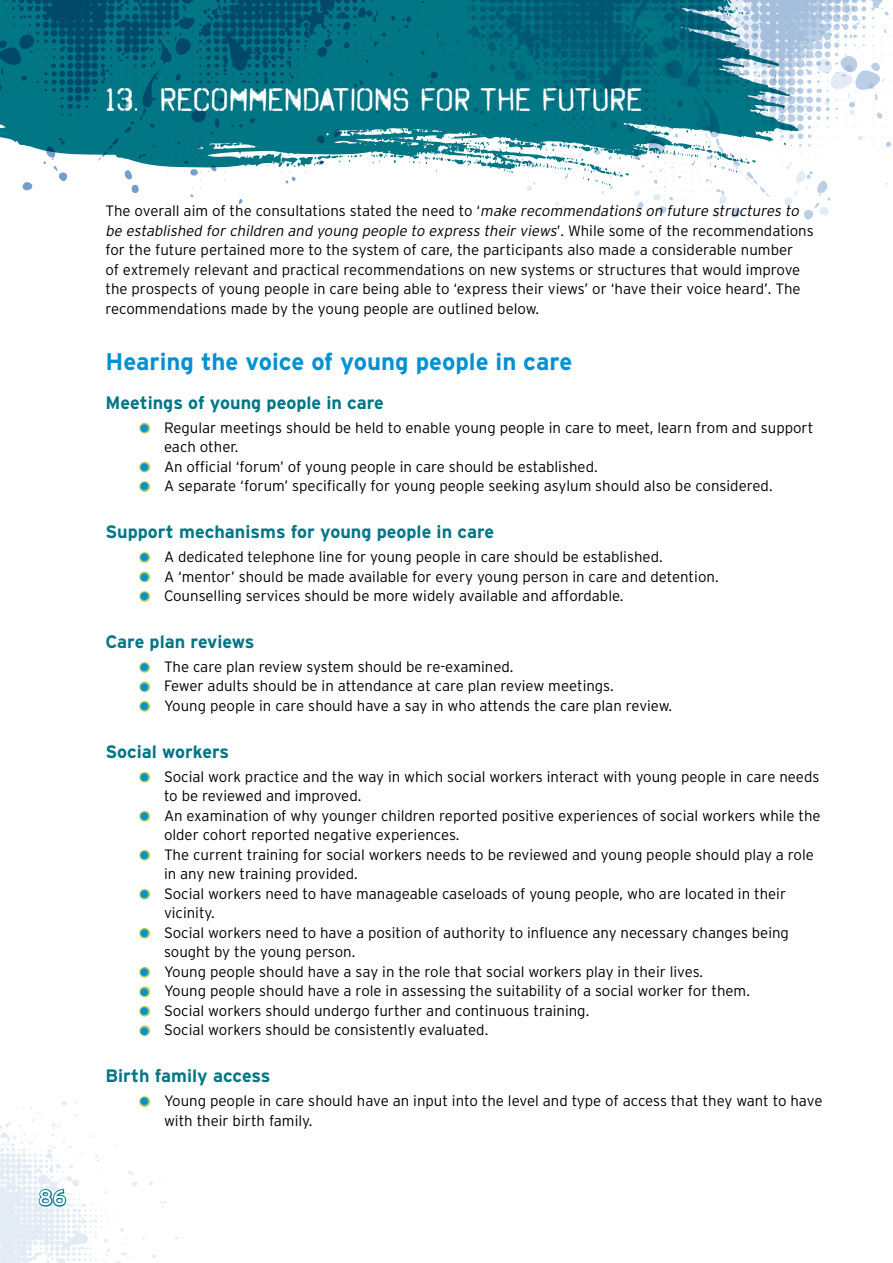
<style>
.page{position:relative;width:893px;height:1263px;background:#fff}
.page>*{position:absolute;margin:0;border:0;box-sizing:border-box;transform-origin:0 0}
.t1{font:33px "Octin Spraypaint Free";color:#fff}
.t2{font:700 24px "Interstate";color:#0391d1}
.t3{font:21px "Interstate";color:#fff}
.t4{font:700 18px "Interstate";color:#017685}
.t5{font:300 15px/19.5px "Interstate";color:#000}
.s1{font-style:italic}
</style>
<div class="page">
<img style="left:0;top:1097px;width:178px;height:166px">
<svg style="left:38px;top:1188px;width:29px;height:20px"></svg>
<img style="left:0;top:0;width:417px;height:221px">
<img style="left:417px;top:0;width:475px;height:230px">
<svg style="left:139px;top:422px;width:11px;height:12px"></svg>
<svg style="left:139px;top:461px;width:11px;height:31px"></svg>
<svg style="left:139px;top:552px;width:11px;height:50px"></svg>
<svg style="left:139px;top:662px;width:11px;height:50px"></svg>
<svg style="left:139px;top:772px;width:11px;height:11px"></svg>
<svg style="left:139px;top:811px;width:11px;height:11px"></svg>
<svg style="left:139px;top:850px;width:11px;height:11px"></svg>
<svg style="left:139px;top:889px;width:11px;height:11px"></svg>
<svg style="left:139px;top:928px;width:11px;height:11px"></svg>
<svg style="left:139px;top:967px;width:11px;height:69px"></svg>
<svg style="left:137px;top:1096px;width:15px;height:12px"></svg>
<h3 class="t3" style="left:39px;top:1186px;width:29px">86</h3>
<h1 class="t1" style="left:105px;top:81px;width:539px">13. RECOMMENDATIONS FOR THE FUTURE</h1>
<p class="t5" style="left:105px;top:201px;width:710px">The overall aim of the consultations stated the need to ‘<span class="s1">make recommendations on future structures to be established for children and young people to express their views</span>’ . W h i l e s o m e o f t h e r e c o m m e n d a t i o n s for the future pertained more to the system of care, the participants also made a considerable number<br>of extremely relevant and practical recommendations on new systems or structures that would improve the prospects of young people in care being able to ‘express their views’ or ‘have their voice heard’. The recommendations made by the young people are outlined below.</p>
<h2 class="t2" style="left:105px;top:348px;width:468px">Hearing the voice of young people in care</h2>
<p class="t4" style="left:105px;top:392px;width:280px">Meetings of young people in care</p>
<p class="t5" style="left:164px;top:417px;width:651px">Regular meetings should be held to enable young people in care to meet, learn from and support each other.<br>An official ‘forum’ of young people in care should be established.<br>A separate ‘forum’ specifically for young people seeking asylum should also be considered.</p>
<p class="t4" style="left:105px;top:522px;width:390px">Support mechanisms for young people in care</p>
<p class="t5" style="left:164px;top:547px;width:556px">A dedicated telephone line for young people in care should be established.<br>A ‘mentor’ should be made available for every young person in care and detention.<br>Counselling services should be more widely available and affordable.</p>
<p class="t4" style="left:105px;top:632px;width:151px">Care plan reviews</p>
<p class="t5" style="left:164px;top:657px;width:510px">The care plan review system should be re-examined.<br>Fewer adults should be in attendance at care plan review meetings.<br>Young people in care should have a say in who attends the care plan review.</p>
<p class="t4" style="left:105px;top:742px;width:125px">Social workers</p>
<p class="t5" style="left:164px;top:767px;width:658px">Social work practice and the way in which social workers interact with young people in care needs to be reviewed and improved.<br>An examination of why younger children reported positive experiences of social workers while the older cohort reported negative experiences.<br>The current training for social workers needs to be reviewed and young people should play a role in any new training provided.<br>Social workers need to have manageable caseloads of young people, who are located in their vicinity.<br>Social workers need to have a position of authority to influence any necessary changes being sought by the young person.<br>Young people should have a say in the role that social workers play in their lives.<br>Young people should have a role in assessing the suitability of a social worker for them.<br>Social workers should undergo further and continuous training.<br>Social workers should be consistently evaluated.</p>
<p class="t4" style="left:105px;top:1066px;width:167px">Birth family access</p>
<p class="t5" style="left:164px;top:1091px;width:660px">Young people in care should have an input into the level and type of access that they want to have with their birth family.</p>
</div>
